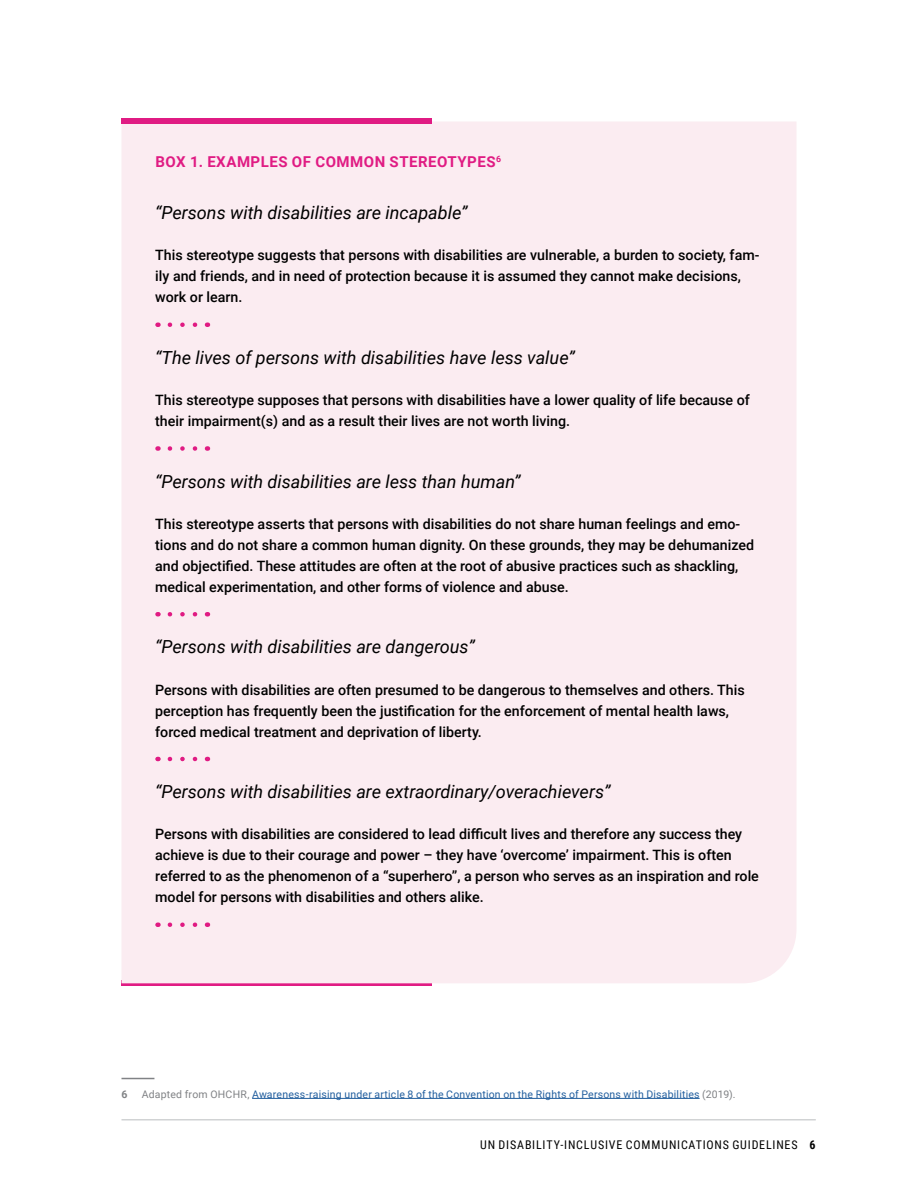
<style>
.page{position:relative;width:918px;height:1188px;background:#fff}
.page>*{position:absolute;margin:0;border:0;box-sizing:border-box;transform-origin:0 0}
.t1{font:italic 18px "Roboto";color:#000}
.t2{font:700 15px "Roboto";letter-spacing:.035em;color:#e01b83}
.t3{font:500 14.25px/21px "Roboto";color:#000}
.t4{font:12px "Roboto Condensed";letter-spacing:.065em;color:#000}
.t5{font:10.5px "Roboto";letter-spacing:.02em;color:#215e9e}
.t6{font:700 10.5px "Roboto";color:#808285}
.s1{color:#808285}
.s2{font-weight:700}
</style>
<div class="page">
<hr style="left:122px;top:1119px;width:694px;height:1px;background:#d1d3d4">
<svg style="left:122px;top:983px;width:310px;height:3px"></svg>
<hr style="left:122px;top:1078px;width:32px;height:1px;background:#808285">
<hr style="left:252px;top:1098px;width:448px;height:1px;background:#215e9e">
<div style="left:121px;top:122px;width:675px;height:861px;background:#fbecf1"></div>
<svg style="left:170px;top:322px;width:31px;height:5px"></svg>
<svg style="left:170px;top:446px;width:31px;height:5px"></svg>
<svg style="left:170px;top:612px;width:31px;height:4px"></svg>
<svg style="left:170px;top:757px;width:31px;height:4px"></svg>
<svg style="left:170px;top:922px;width:31px;height:5px"></svg>
<div style="left:122px;top:119px;width:310px;height:5px;background:#e01b83"></div>
<p class="t2" style="left:156px;top:151px;width:347px">BOX 1. EXAMPLES OF COMMON STEREOTYPES<sup>6</sup></p>
<p class="t1" style="left:155px;top:200px;width:314px">“Persons with disabilities are incapable”</p>
<p class="t3" style="left:155px;top:244px;width:606px">This stereotype suggests that persons with disabilities are vulnerable, a burden to society, fam&shy;ily and friends, and in need of protection because it is assumed they cannot make decisions, work or learn.</p>
<p class="t1" style="left:155px;top:345px;width:421px">“The lives of persons with disabilities have less value”</p>
<p class="t3" style="left:155px;top:389px;width:596px">This stereotype supposes that persons with disabilities have a lower quality of life because of their impairment(s) and as a result their lives are not worth living.</p>
<p class="t1" style="left:155px;top:468px;width:367px">“Persons with disabilities are less than human”</p>
<p class="t3" style="left:155px;top:513px;width:600px">This stereotype asserts that persons with disabilities do not share human feelings and emo&shy;tions and do not share a common human dignity. On these grounds, they may be dehumanized and objectified. These attitudes are often at the root of abusive practices such as shackling, medical experimentation, and other forms of violence and abuse.</p>
<p class="t1" style="left:155px;top:634px;width:321px">“Persons with disabilities are dangerous”</p>
<p class="t3" style="left:155px;top:678px;width:591px">Persons with disabilities are often presumed to be dangerous to themselves and others. This perception has frequently been the justification for the enforcement of mental health laws, forced medical treatment and deprivation of liberty.</p>
<p class="t1" style="left:155px;top:779px;width:457px">“Persons with disabilities are extraordinary/overachievers”</p>
<p class="t3" style="left:155px;top:823px;width:605px">Persons with disabilities are considered to lead difficult lives and therefore any success they achieve is due to their courage and power – they have ‘overcome’ impairment. This is often referred to as the phenomenon of a “superhero”, a person who serves as an inspiration and role model for persons with disabilities and others alike.</p>
<p class="t6" style="left:122px;top:1087px;width:8px">6</p>
<p class="t5" style="left:142px;top:1087px;width:595px"><span class="s1">Adapted from OHCHR,</span> Awareness-raising under article 8 of the Convention on the Rights of Persons with Disabilities <span class="s1">(2019).</span></p>
<p class="t4" style="left:480px;top:1136px;width:337px">UN DISABILITY-INCLUSIVE COMMUNICATIONS GUIDELINES <span class="s2">6</span></p>
</div>
